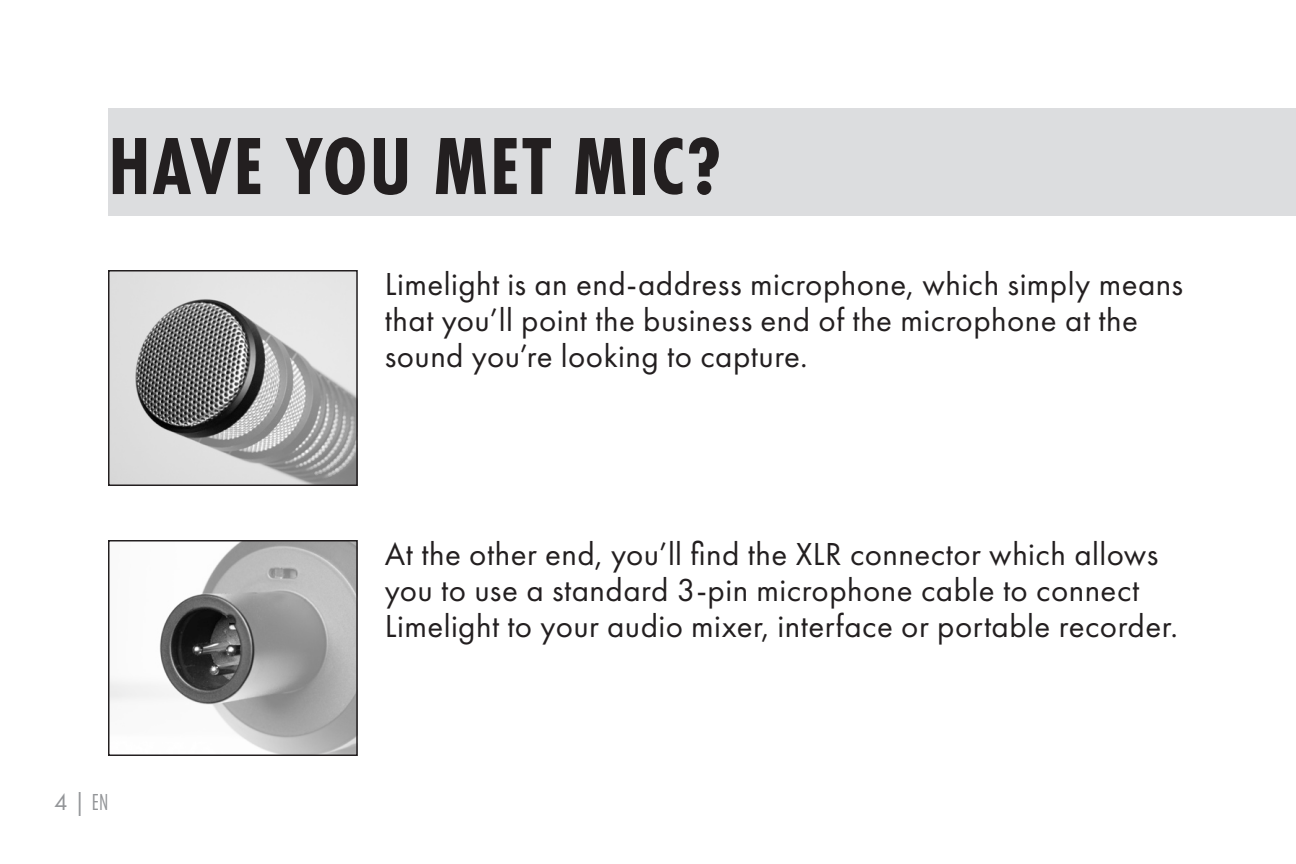
<style>
.page{position:relative;width:1296px;height:864px;background:#fff}
.page>*{position:absolute;margin:0;border:0;box-sizing:border-box;transform-origin:0 0}
.t1{font:700 84px "Futura PT Cond";letter-spacing:.025em;color:#231f20}
.Paragraph_Body_Text{font:33px/36px "Futura PT";letter-spacing:.015em;color:#231f20}
.t2{font:24px "Futura PT";color:#939598}
.s1{font-family:"Futura PT Cond"}
</style>
<div class="page">
<div style="left:108px;top:108px;width:1188px;height:108px;background:#dcdddf"></div>
<img style="left:111px;top:273px;width:244px;height:210px">
<div style="left:108px;top:270px;width:250px;height:216px;border:2px solid #231f20"></div>
<img style="left:111px;top:543px;width:244px;height:210px">
<div style="left:108px;top:540px;width:250px;height:216px;border:2px solid #231f20"></div>
<p class="t1" style="left:108px;top:118px;width:614px">HAVE YOU MET MIC?</p>
<p class="Paragraph_Body_Text" style="left:385px;top:266px;width:800px">Limelight is an end-address microphone, which simply means that you’ll point the business end of the microphone at the sound you’re looking to capture.</p>
<p class="t2" style="left:54px;top:788px;width:56px">4 | <span class="s1">EN</span></p>
<p class="Paragraph_Body_Text" style="left:385px;top:536px;width:795px">At the other end, you’ll find the XLR connector which allows you to use a standard 3-pin microphone cable to connect<br>Limelight to your audio mixer, interface or portable recorder.</p>
</div>
